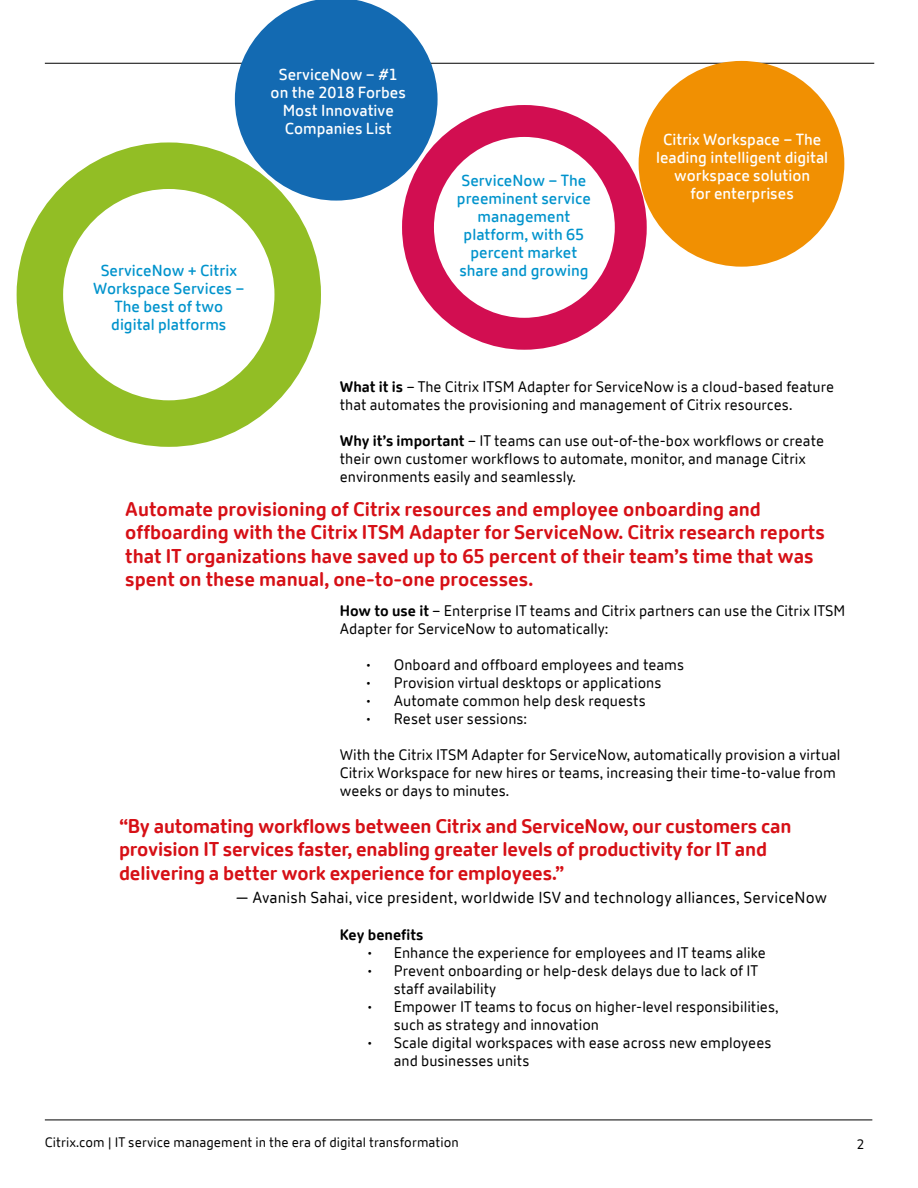
<style>
.page{position:relative;width:918px;height:1188px;background:#fff}
.page>*{position:absolute;margin:0;border:0;box-sizing:border-box;transform-origin:0 0}
.t1{font:700 19.5px/23.4px "Citrix New Sans";letter-spacing:-.005em;color:#d61016}
.t2{font:600 15.75px/18px "Citrix New Sans";color:#0093cc;text-align:center}
.t3{font:600 15.75px/18px "Citrix New Sans";color:#fff;text-align:center}
.t4{font:15.75px "Citrix New Sans";letter-spacing:.01em;color:#000}
.t5{font:15px/18px "Citrix New Sans";color:#000}
.t6{font:700 15px "Citrix New Sans";color:#000}
.t7{font:13.5px "Citrix New Sans";letter-spacing:.005em;color:#000}
.s1{font-weight:700}
</style>
<div class="page">
<hr style="left:45px;top:1120px;width:827px;height:1px;background:#000">
<hr style="left:45px;top:63px;width:829px;height:1px;background:#000">
<svg style="left:235px;top:0;width:203px;height:201px;background:#3981bb"></svg>
<div style="left:402px;top:105px;width:245px;height:245px;border:32px solid #d20e51;border-radius:50%"></div>
<div style="left:639px;top:61px;width:205px;height:206px;background:#f19002;border-radius:50%"></div>
<div style="left:17px;top:142px;width:304px;height:305px;border:46px solid #92be25;border-radius:50%"></div>
<p class="t2" style="left:93px;top:261px;width:153px">ServiceNow + Citrix<br>Workspace Services –<br>The best of two digital platforms</p>
<p class="t3" style="left:271px;top:66px;width:137px">ServiceNow – #1 on the 2018 Forbes<br>Most Innovative<br>Companies List</p>
<p class="t2" style="left:457px;top:172px;width:136px">ServiceNow – The preeminent service management platform, with 65 percent market share and growing</p>
<p class="t3" style="left:656px;top:131px;width:174px">Citrix Workspace – The leading intelligent digital workspace solution<br>for enterprises</p>
<p class="t5" style="left:340px;top:378px;width:496px"><span class="s1">What it is</span> – The Citrix ITSM Adapter for ServiceNow is a cloud-based feature that automates the provisioning and management of Citrix resources.</p>
<p class="t5" style="left:340px;top:432px;width:486px"><span class="s1">Why it’s important</span> – IT teams can use out-of-the-box workflows or create their own customer workflows to automate, monitor, and manage Citrix environments easily and seamlessly.</p>
<p class="t1" style="left:125px;top:498px;width:701px">Automate provisioning of Citrix resources and employee onboarding and offboarding with the Citrix ITSM Adapter for ServiceNow. Citrix research reports that IT organizations have saved up to 65 percent of their team’s time that was spent on these manual, one-to-one processes.</p>
<p class="t5" style="left:340px;top:602px;width:507px"><span class="s1">How to use it</span> – Enterprise IT teams and Citrix partners can use the Citrix ITSM<br>Adapter for ServiceNow to automatically:</p>
<p class="t5" style="left:367px;top:656px;width:319px">• Onboard and offboard employees and teams</p>
<p class="t5" style="left:367px;top:674px;width:296px">• Provision virtual desktops or applications</p>
<p class="t5" style="left:367px;top:692px;width:281px">• Automate common help desk requests</p>
<p class="t5" style="left:367px;top:710px;width:162px">• Reset user sessions:</p>
<p class="t5" style="left:340px;top:746px;width:502px">With the Citrix ITSM Adapter for ServiceNow, automatically provision a virtual<br>Citrix Workspace for new hires or teams, increasing their time-to-value from weeks or days to minutes.</p>
<h1 class="t1" style="left:119px;top:815px;width:674px">“By automating workflows between Citrix and ServiceNow, our customers can provision IT services faster, enabling greater levels of productivity for IT and delivering a better work experience for employees.”</h1>
<p class="t4" style="left:236px;top:889px;width:593px">— Avanish Sahai, vice president, worldwide ISV and technology alliances, ServiceNow</p>
<p class="t6" style="left:340px;top:926px;width:85px">Key benefits</p>
<p class="t5" style="left:368px;top:944px;width:399px">• Enhance the experience for employees and IT teams alike</p>
<p class="t5" style="left:394px;top:962px;width:366px;text-indent:-26px">• Prevent onboarding or help-desk delays due to lack of IT staff availability</p>
<p class="t5" style="left:394px;top:998px;width:386px;text-indent:-26px">• Empower IT teams to focus on higher-level responsibilities, such as strategy and innovation</p>
<p class="t5" style="left:394px;top:1034px;width:379px;text-indent:-26px">• Scale digital workspaces with ease across new employees and businesses units</p>
<p class="t7" style="left:45px;top:1135px;width:416px">Citrix.com | IT service management in the era of digital transformation</p>
<p class="t7" style="left:857px;top:1136px;width:9px">2</p>
</div>
